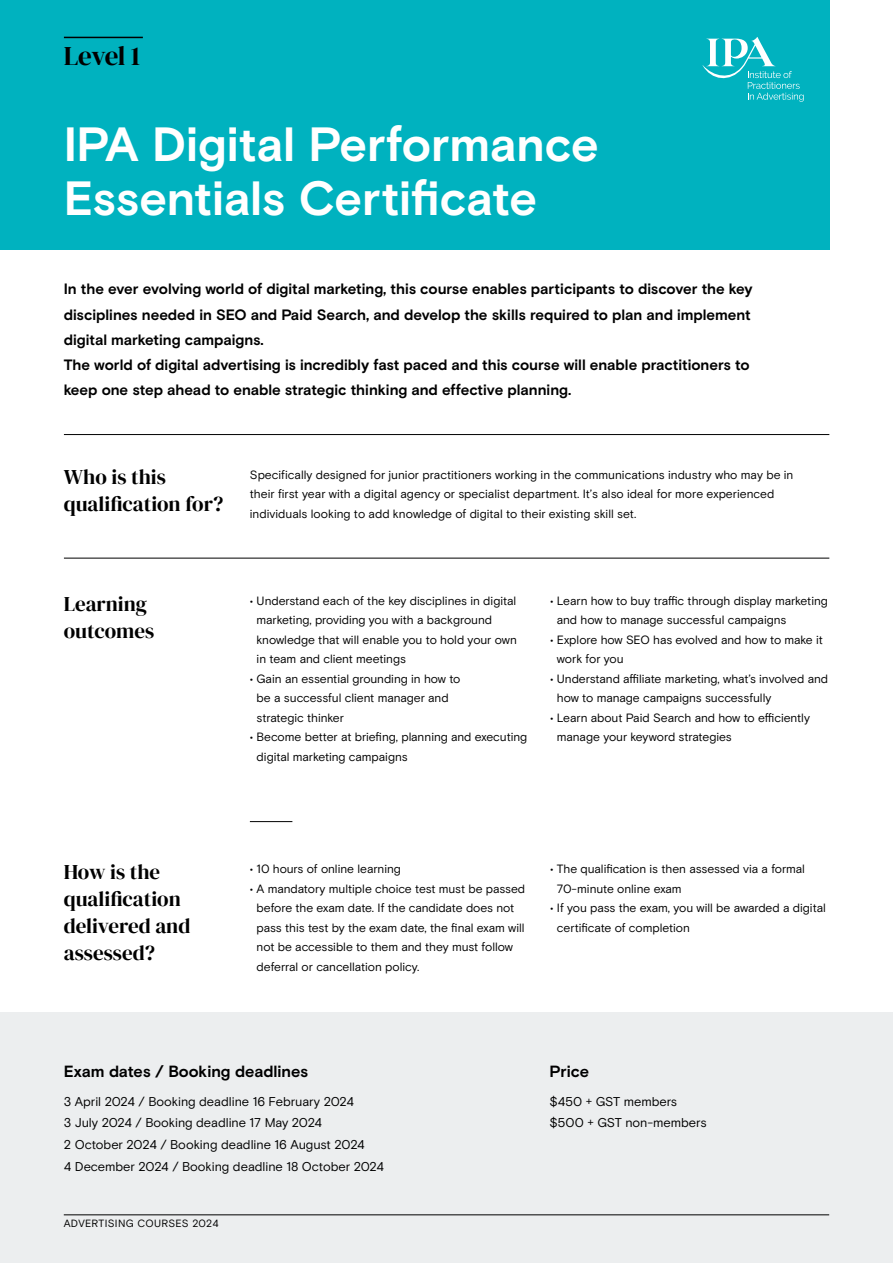
<style>
.page{position:relative;width:893px;height:1263px;background:#fff}
.page>*{position:absolute;margin:0;border:0;box-sizing:border-box;transform-origin:0 0}
.t1{font:700 48px/54px "Basis Grotesque Pro";letter-spacing:-.005em;color:#fff}
.t2{font:27px "DM Serif Display";letter-spacing:-.02em;color:#000}
.t3{font:21px/27px "DM Serif Display";color:#000}
.t4{font:700 16.2px "Basis Grotesque Pro";color:#000}
.t5{font:700 15px/25.2px "Basis Grotesque Pro";color:#000}
.t6{font:12.75px/21.8px "Basis Grotesque Pro";color:#000}
.t7{font:12px/19.5px "Basis Grotesque Pro";color:#000}
.t8{font:10.5px "Basis Grotesque Pro";letter-spacing:.025em;color:#000}
</style>
<div class="page">
<div style="left:0;top:1012px;width:893px;height:251px;background:#eceeef"></div>
<hr style="left:64px;top:434px;width:765px;height:1px;background:#000">
<hr style="left:64px;top:558px;width:765px;height:1px;background:#000">
<hr style="left:250px;top:821px;width:42px;height:1px;background:#000">
<div style="left:0;top:0;width:829px;height:250px;background:#00b2bf"></div>
<hr style="left:64px;top:37px;width:79px;height:1px;background:#000">
<svg style="left:702px;top:37px;width:102px;height:65px"></svg>
<hr style="left:64px;top:1214px;width:765px;height:1px;background:#000">
<h2 class="t2" style="left:64px;top:41px;width:78px">Level 1</h2>
<h1 class="t1" style="left:64px;top:117px;width:536px">IPA Digital Performance<br>Essentials Certificate</h1>
<p class="t5" style="left:64px;top:276px;width:690px">In the ever evolving world of digital marketing, this course enables participants to discover the key disciplines needed in SEO and Paid Search, and develop the skills required to plan and implement digital marketing campaigns.<br>The world of digital advertising is incredibly fast paced and this course will enable practitioners to keep one step ahead to enable strategic thinking and effective planning.</p>
<h3 class="t3" style="left:64px;top:464px;width:161px">Who is this qualification for?</h3>
<p class="t7" style="left:250px;top:465px;width:545px">Specifically designed for junior practitioners working in the communications industry who may be in their first year with a digital agency or specialist department. It’s also ideal for more experienced individuals looking to add knowledge of digital to their existing skill set.</p>
<h3 class="t3" style="left:64px;top:590px;width:92px">Learning outcomes</h3>
<p class="t7" style="left:257px;top:591px;width:262px;text-indent:-7px">• Understand each of the key disciplines in digital marketing, providing you with a background knowledge that will enable you to hold your own in team and client meetings</p>
<p class="t7" style="left:257px;top:669px;width:205px;text-indent:-7px">• Gain an essential grounding in how to be a successful client manager and strategic thinker</p>
<p class="t7" style="left:257px;top:728px;width:272px;text-indent:-7px">• Become better at briefing, planning and executing digital marketing campaigns</p>
<p class="t7" style="left:557px;top:591px;width:272px;text-indent:-7px">• Learn how to buy traffic through display marketing and how to manage successful campaigns</p>
<p class="t7" style="left:557px;top:630px;width:267px;text-indent:-7px">• Explore how SEO has evolved and how to make it work for you</p>
<p class="t7" style="left:557px;top:669px;width:273px;text-indent:-7px">• Understand affiliate marketing, what’s involved and how to manage campaigns successfully</p>
<p class="t7" style="left:557px;top:708px;width:254px;text-indent:-7px">• Learn about Paid Search and how to efficiently manage your keyword strategies</p>
<h3 class="t3" style="left:64px;top:858px;width:128px">How is the qualification delivered and assessed?</h3>
<p class="t7" style="left:250px;top:859px;width:153px">• 10 hours of online learning</p>
<p class="t7" style="left:257px;top:879px;width:270px;text-indent:-7px">• A mandatory multiple choice test must be passed before the exam date. If the candidate does not pass this test by the exam date, the final exam will not be accessible to them and they must follow deferral or cancellation policy.</p>
<p class="t7" style="left:557px;top:859px;width:250px;text-indent:-7px">• The qualification is then assessed via a formal<br>70-minute online exam</p>
<p class="t7" style="left:557px;top:898px;width:270px;text-indent:-7px">• If you pass the exam, you will be awarded a digital certificate of completion</p>
<h3 class="t4" style="left:64px;top:1061px;width:246px">Exam dates / Booking deadlines</h3>
<p class="t6" style="left:64px;top:1090px;width:322px">3 April 2024 / Booking deadline 16 February 2024<br>3 July 2024 / Booking deadline 17 May 2024<br>2 October 2024 / Booking deadline 16 August 2024<br>4 December 2024 / Booking deadline 18 October 2024</p>
<p class="t8" style="left:64px;top:1217px;width:156px">ADVERTISING COURSES 2024</p>
<h3 class="t4" style="left:550px;top:1061px;width:41px">Price</h3>
<p class="t6" style="left:550px;top:1090px;width:159px">$450 + GST members $500 + GST non-members</p>
</div>
